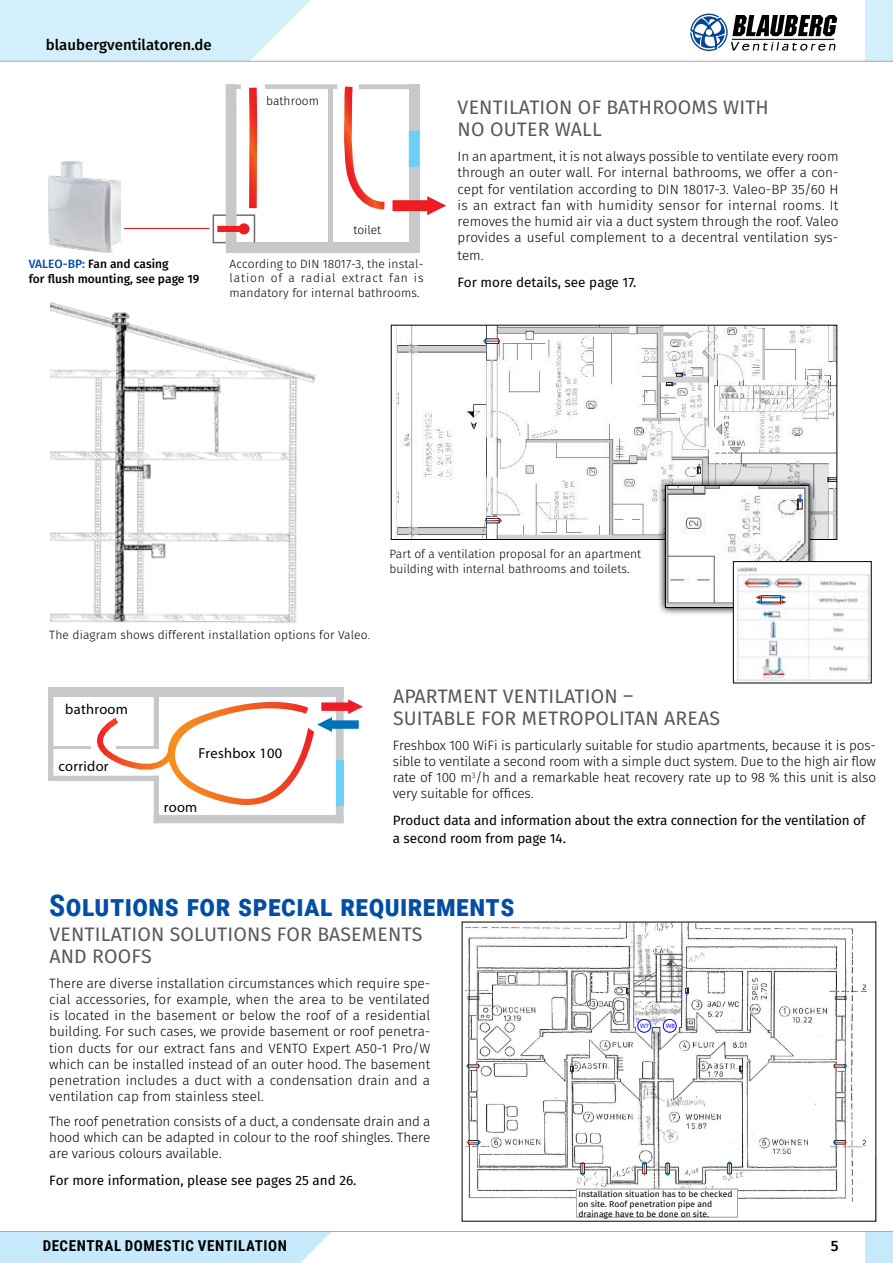
<style>
.page{position:relative;width:893px;height:1263px;background:#fff}
.page>*{position:absolute;margin:0;border:0;box-sizing:border-box;transform-origin:0 0}
.t1{font:700 30px "Roboto Condensed";letter-spacing:.015em;color:#034ea2}
.t2{font:19.5px/22.5px "Fira Sans";letter-spacing:.01em;color:#58595b}
.t3{font:19.05px "Verdana";letter-spacing:-.005em;color:#000}
.t4{font:15.45px "Myriad Pro";color:#000}
.t5{font:700 15px "Roboto Condensed";letter-spacing:.04em;color:#000}
.t6{font:500 15px "Fira Sans";color:#000}
.t7{font:14.55px "Myriad Pro";letter-spacing:.02em;color:#000}
.t8{font:14.25px "Myriad Pro";color:#000}
.t9{font:300 13.5px/16.2px "Fira Sans";letter-spacing:-.01em;color:#000;text-align:justify}
.t10{font:13.5px/18px "Fira Sans";letter-spacing:-.01em;color:#000}
.t11{font:12.3px/15.5px "Verdana";letter-spacing:-.065em;color:#231f20}
.t12{font:300 12px/14.4px "Fira Sans";color:#000;text-align:justify}
.t13{font:500 12px/15px "Fira Sans";color:#000}
.t14{font:8.4px/10.2px "Fira Sans";color:#000}
.t15{font:6px "Arial";color:#00f}
.s1{color:#034ea2}
.s2{font-family:"Myriad Pro"}
</style>
<div class="page">
<div style="left:866px;top:1231px;width:27px;height:32px;background:#c6eafb"></div>
<div style="left:0;top:1232px;width:331px;height:31px;background:#c6eafb"></div>
<hr style="left:0;top:1231px;width:893px;height:1px;background:#a7a9ac">
<div style="left:866px;top:0;width:27px;height:61px;background:#d3effc"></div>
<svg style="left:0;top:0;width:334px;height:61px"></svg>
<hr style="left:0;top:61px;width:893px;height:1px;background:#a7a9ac">
<svg style="left:690px;top:14px;width:147px;height:37px"></svg>
<div style="left:48px;top:687px;width:296px;height:10px;background:#c7c8ca"></div>
<div style="left:154px;top:815px;width:190px;height:8px;background:#c7c8ca"></div>
<div style="left:154px;top:692px;width:5px;height:57px;background:#c7c8ca"></div>
<div style="left:154px;top:776px;width:5px;height:47px;background:#c7c8ca"></div>
<div style="left:48px;top:776px;width:111px;height:5px;background:#c7c8ca"></div>
<div style="left:48px;top:689px;width:5px;height:91px;background:#c7c8ca"></div>
<div style="left:336px;top:692px;width:8px;height:131px;background:#c7c8ca"></div>
<hr style="left:48px;top:746px;width:42px;height:3px;background:#c7c8ca">
<svg style="left:76px;top:699px;width:287px;height:108px"></svg>
<img style="left:50px;top:302px;width:266px;height:321px">
<img style="left:49px;top:162px;width:72px;height:91px">
<hr style="left:124px;top:228px;width:85px;height:1px;background:#ed1d24">
<img style="left:396px;top:327px;width:439px;height:211px">
<svg style="left:697px;top:463px;width:4px;height:11px"></svg>
<svg style="left:484px;top:518px;width:18px;height:5px"></svg>
<svg style="left:483px;top:339px;width:17px;height:4px"></svg>
<svg style="left:828px;top:477px;width:7px;height:5px"></svg>
<svg style="left:666px;top:373px;width:20px;height:13px"></svg>
<svg style="left:657px;top:478px;width:160px;height:137px"></svg>
<img style="left:667px;top:487px;width:140px;height:119px">
<svg style="left:797px;top:494px;width:6px;height:16px"></svg>
<div style="left:665px;top:485px;width:144px;height:123px;border:1px solid #000"></div>
<img style="left:735px;top:563px;width:134px;height:118px">
<div style="left:750px;top:594px;width:41px;height:11px;background:#fff"></div>
<div style="left:750px;top:594px;width:42px;height:11px;border:1px solid #fff"></div>
<svg style="left:755px;top:595px;width:31px;height:9px"></svg>
<div style="left:733px;top:561px;width:138px;height:122px;border:1px solid #000"></div>
<div style="left:265px;top:84px;width:72px;height:5px;background:#c7c8ca"></div>
<div style="left:226px;top:243px;width:187px;height:10px;background:#c7c8ca"></div>
<div style="left:409px;top:84px;width:10px;height:169px;background:#c7c8ca"></div>
<div style="left:226px;top:84px;width:10px;height:165px;background:#c7c8ca"></div>
<div style="left:328px;top:87px;width:5px;height:162px;background:#c7c8ca"></div>
<svg style="left:213px;top:214px;width:13px;height:29px"></svg>
<div style="left:217px;top:226px;width:23px;height:6px;background:#ed1d24"></div>
<svg style="left:344px;top:84px;width:102px;height:142px"></svg>
<svg style="left:236px;top:84px;width:25px;height:159px"></svg>
<svg style="left:465px;top:924px;width:401px;height:278px"></svg>
<svg style="left:876px;top:1157px;width:1px;height:64px"></svg>
<div style="left:638px;top:1019px;width:13px;height:13px;background:#fff;border-radius:50%"></div>
<div style="left:637px;top:1019px;width:14px;height:13px;border:1px solid #00f;border-radius:50%"></div>
<div style="left:663px;top:1019px;width:13px;height:13px;background:#fff;border-radius:50%"></div>
<div style="left:663px;top:1019px;width:13px;height:13px;border:1px solid #00f;border-radius:50%"></div>
<div style="left:468px;top:1064px;width:11px;height:4px;border:1px solid #231f20"></div>
<svg style="left:467px;top:1064px;width:13px;height:3px"></svg>
<svg style="left:467px;top:996px;width:13px;height:4px"></svg>
<div style="left:468px;top:1140px;width:11px;height:4px;border:1px solid #231f20"></div>
<svg style="left:467px;top:1141px;width:13px;height:3px"></svg>
<svg style="left:626px;top:988px;width:3px;height:8px"></svg>
<div style="left:581px;top:1163px;width:4px;height:11px;border:1px solid #231f20"></div>
<svg style="left:581px;top:1162px;width:3px;height:13px"></svg>
<svg style="left:643px;top:1162px;width:3px;height:13px"></svg>
<svg style="left:834px;top:996px;width:14px;height:4px"></svg>
<svg style="left:685px;top:988px;width:4px;height:8px"></svg>
<div style="left:834px;top:1064px;width:11px;height:4px;border:1px solid #231f20"></div>
<svg style="left:833px;top:1064px;width:14px;height:3px"></svg>
<div style="left:835px;top:1140px;width:10px;height:4px;border:1px solid #231f20"></div>
<svg style="left:833px;top:1141px;width:14px;height:3px"></svg>
<div style="left:666px;top:1163px;width:4px;height:11px;border:1px solid #231f20"></div>
<svg style="left:666px;top:1162px;width:3px;height:13px"></svg>
<svg style="left:728px;top:1162px;width:3px;height:13px"></svg>
<div style="left:576px;top:1189px;width:162px;height:28px;background:#fff"></div>
<div style="left:576px;top:1189px;width:162px;height:28px;border:1px solid #999"></div>
<svg style="left:570px;top:1066px;width:4px;height:8px"></svg>
<svg style="left:740px;top:1066px;width:3px;height:8px"></svg>
<p class="t6" style="left:46px;top:34px;width:167px">blaubergventilatoren.de</p>
<p class="t12" style="left:266px;top:94px;width:54px">bathroom</p>
<p class="t13" style="left:29px;top:257px;width:172px"><span class="s1">VALEO-BP:</span> Fan and casing<br>for flush mounting, see page 19</p>
<p class="t12" style="left:353px;top:223px;width:29px">toilet</p>
<p class="t12" style="left:230px;top:257px;width:195px">According to DIN 18017-3, the instal&shy;lation of a radial extract fan is mandatory for internal bathrooms.</p>
<p class="t4" style="left:481px;top:92px;width:26px">Flur</p>
<h2 class="t2" style="left:458px;top:97px;width:313px">VENTILATION OF BATHROOMS WITH<br>NO OUTER WALL</h2>
<p class="t9" style="left:458px;top:149px;width:383px">In an apartment, it is not always possible to ventilate every room through an outer wall. For internal bathrooms, we offer a con&shy;cept for ventilation according to DIN 18017-3. Valeo-BP 35/60 H is an extract fan with humidity sensor for internal rooms. It removes the humid air via a duct system through the roof. Valeo provides a useful complement to a decentral ventilation sys-</p>
<p class="t9" style="left:458px;top:248px;width:26px">tem.</p>
<p class="t10" style="left:458px;top:274px;width:180px">For more details, see page 17.</p>
<h3 class="t3" style="left:467px;top:228px;width:178px">Planungsvorschlag</h3>
<p class="t12" style="left:389px;top:547px;width:253px;line-height:15px">Part of a ventilation proposal for an apartment building with internal bathrooms and toilets.</p>
<p class="t12" style="left:49px;top:628px;width:322px">The diagram shows different installation options for Valeo<span class="s2">.</span></p>
<p class="t7" style="left:65px;top:700px;width:64px">bathroom</p>
<p class="t7" style="left:58px;top:757px;width:52px">corridor</p>
<p class="t7" style="left:199px;top:744px;width:85px">Freshbox 100</p>
<p class="t7" style="left:164px;top:798px;width:35px">room</p>
<h2 class="t2" style="left:393px;top:686px;width:329px">APARTMENT VENTILATION –<br>SUITABLE FOR METROPOLITAN AREAS</h2>
<p class="t9" style="left:393px;top:738px;width:485px">Freshbox 100 WiFi is particularly suitable for studio apartments, because it is pos&shy;sible to ventilate a second room with a simple duct system. Due to the high air flow rate of 100 m<sup>3</sup>/h and a remarkable heat recovery rate up to 98 % this unit is also very suitable for offices.</p>
<p class="t10" style="left:393px;top:812px;width:474px">Product data and information about the extra connection for the ventilation of a second room from page 14.</p>
<h1 class="t1" style="left:49px;top:884px;width:467px">Solutions for special requirements</h1>
<h2 class="t2" style="left:49px;top:924px;width:374px">VENTILATION SOLUTIONS FOR BASEMENTS<br>AND ROOFS</h2>
<p class="t9" style="left:49px;top:976px;width:383px">There are diverse installation circumstances which require spe&shy;cial accessories, for example, when the area to be ventilated is located in the basement or below the roof of a residential building. For such cases, we provide basement or roof penetra&shy;tion ducts for our extract fans and VENTO Expert A50-1 Pro/W which can be installed instead of an outer hood. The basement penetration includes a duct with a condensation drain and a ventilation cap from stainless steel.</p>
<p class="t9" style="left:49px;top:1114px;width:383px">The roof penetration consists of a duct, a condensate drain and a hood which can be adapted in colour to the roof shingles. There are various colours available.</p>
<p class="t10" style="left:49px;top:1172px;width:309px">For more information, please see pages 25 and 26.</p>
<p class="t8" style="left:92px;top:934px;width:76px">Badezimmer</p>
<p class="t11" style="left:123px;top:1099px;width:156px;rotate:-90deg">Blauberg Ventilatoren GmbH<br>Aidenbachstraße 52<br>81379 München</p>
<p class="t11" style="left:171px;top:1099px;width:163px;rotate:-90deg">info@blaubergventilatoren.de<br>089 785 080 88</p>
<p class="t8" style="left:92px;top:987px;width:24px">Flur</p>
<p class="t8" style="left:192px;top:1028px;width:36px">Raum</p>
<p class="t5" style="left:43px;top:1235px;width:246px">DECENTRAL DOMESTIC VENTILATION</p>
<p class="t15" style="left:640px;top:1022px;width:11px">W7</p>
<p class="t15" style="left:666px;top:1022px;width:11px">W8</p>
<p class="t14" style="left:578px;top:1189px;width:156px">Installation situation has to be checked on site. Roof penetration pipe and drainage have to be done on site.</p>
<p class="t6" style="left:831px;top:1235px;width:9px">5</p>
</div>
